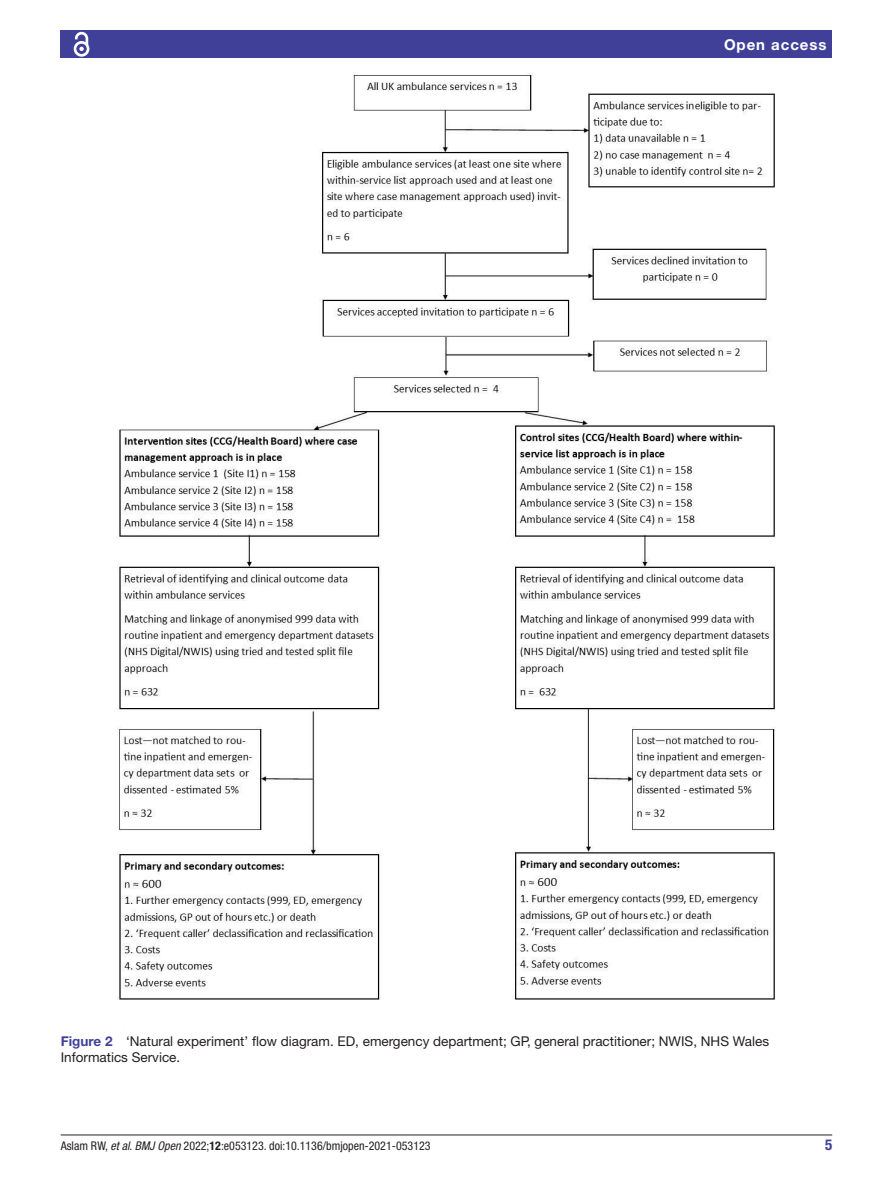
<style>
.page{position:relative;width:893px;height:1191px;background:#fff}
.page>*{position:absolute;margin:0;border:0;box-sizing:border-box;transform-origin:0 0}
.t1{font:700 15px "Helvetica Neue LT Std";letter-spacing:.065em;color:#fff}
.t2{font:700 condensed 15px "Helvetica Neue LT Std";color:#414099}
.t3{font:13.5px/16.2px "Helvetica Neue LT Std";color:#231f20}
.t4{font:condensed 12px "Helvetica Neue LT Std";color:#231f20}
.s1{font-weight:700;color:#414099}
.s2{font-style:italic}
.s3{font-weight:700}
</style>
<div class="page">
<hr style="left:61px;top:1134px;width:771px;height:1px;background:#231f20">
<div style="left:61px;top:31px;width:771px;height:27px;background:#414099"></div>
<svg style="left:73px;top:31px;width:17px;height:26px"></svg>
<img style="left:118px;top:74px;width:657px;height:926px">
<p class="t1" style="left:724px;top:35px;width:104px">Open access</p>
<p class="t3" style="left:61px;top:1033px;width:710px"><span class="s1">Figure 2</span> ‘Natural experiment’ flow diagram. ED, emergency department; GP, general practitioner; NWIS, NHS Wales<br>Informatics Service.</p>
<p class="t4" style="left:61px;top:1138px;width:371px">Aslam RW, <span class="s2">et al</span>. <span class="s2">BMJ Open</span> 2022;<span class="s3">12</span>:e053123. doi:10.1136/bmjopen-2021-053123</p>
<p class="t2" style="left:825px;top:1135px;width:9px">5</p>
</div>
